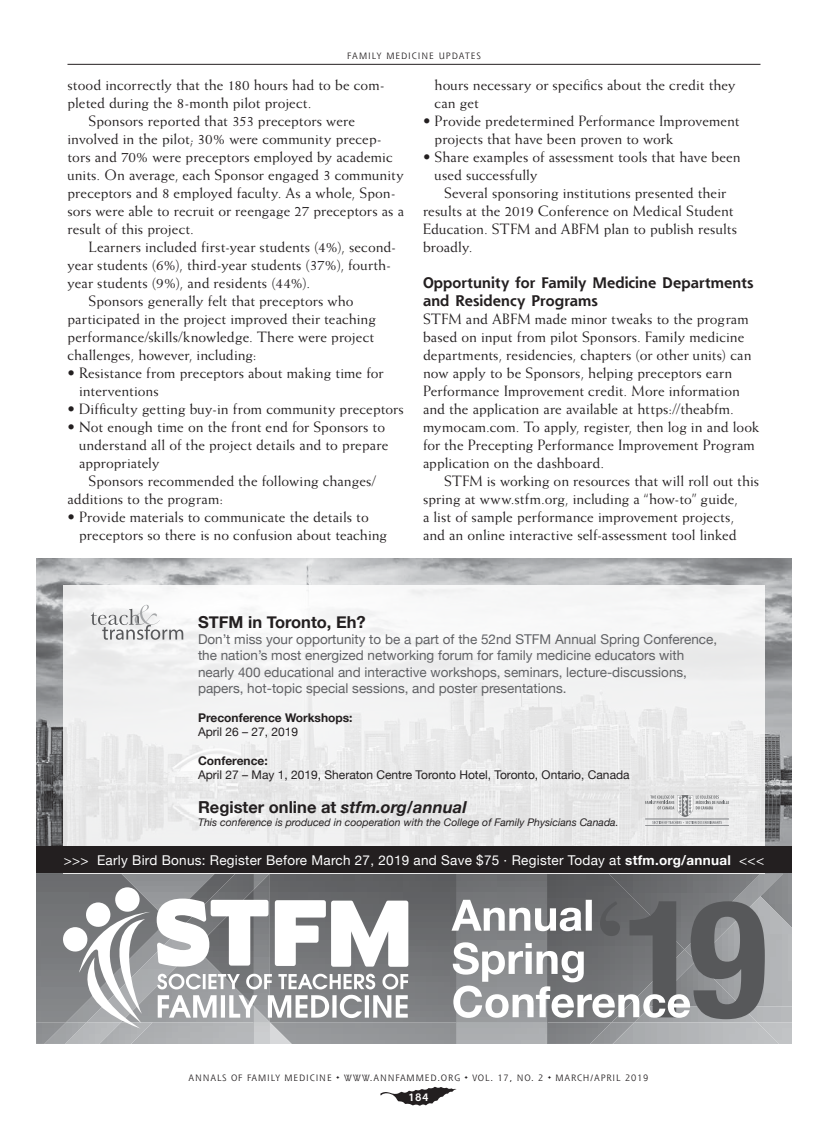
<style>
.page{position:relative;width:837px;height:1134px;background:#fff}
.page>*{position:absolute;margin:0;border:0;box-sizing:border-box;transform-origin:0 0}
.t1{font:700 16.5px "Helvetica Neue";color:#231f20}
.t2{font:15px/18px "Weiss Std";letter-spacing:.005em;color:#231f20}
.t3{font:700 15px/18px "Shannon Std";color:#231f20}
.t4{font:13.5px/16.2px "Helvetica Neue";color:#606164}
.t5{font:13.5px "Helvetica Neue";letter-spacing:.02em;color:#fff}
.t6{font:12px "Helvetica Neue";color:#231f20}
.t7{font:700 12px "Helvetica Neue";color:#231f20}
.t8{font:italic 10.5px "Helvetica Neue";color:#231f20}
.t9{font:700 10.5px "Shannon Std";color:#fff}
.t10{font:9px "Shannon Std";letter-spacing:.1em;color:#231f20}
.s1{font-style:italic}
.s2{font-weight:700}
</style>
<div class="page">
<hr style="left:68px;top:64px;width:692px;height:1px;background:#231f20">
<svg style="left:380px;top:1087px;width:77px;height:19px"></svg>
<img style="left:36px;top:558px;width:756px;height:288px">
<img style="left:178px;top:873px;width:76px;height:26px">
<div style="left:456px;top:873px;width:91px;height:27px;background:#707174"></div>
<img style="left:254px;top:873px;width:202px;height:149px">
<img style="left:254px;top:1022px;width:197px;height:22px">
<img style="left:196px;top:889px;width:58px;height:10px">
<img style="left:36px;top:873px;width:132px;height:149px">
<img style="left:36px;top:1022px;width:63px;height:22px">
<img style="left:151px;top:948px;width:103px;height:96px">
<img style="left:99px;top:1022px;width:54px;height:22px">
<div style="left:547px;top:873px;width:61px;height:27px;background:#5b5c5e"></div>
<img style="left:765px;top:1022px;width:27px;height:22px">
<img style="left:761px;top:873px;width:31px;height:23px">
<img style="left:761px;top:896px;width:31px;height:110px">
<img style="left:608px;top:873px;width:153px;height:27px">
<svg style="left:275px;top:900px;width:133px;height:67px"></svg>
<svg style="left:157px;top:899px;width:112px;height:68px"></svg>
<svg style="left:157px;top:974px;width:251px;height:15px"></svg>
<svg style="left:158px;top:995px;width:250px;height:28px"></svg>
<svg style="left:63px;top:887px;width:88px;height:142px"></svg>
<svg style="left:451px;top:900px;width:314px;height:144px"></svg>
<div style="left:63px;top:585px;width:702px;height:288px;background:linear-gradient(to right,#f0f0f1,#eee)"></div>
<svg style="left:91px;top:605px;width:92px;height:35px"></svg>
<hr style="left:645px;top:825px;width:84px;height:1px;background:#7f8184">
<svg style="left:645px;top:795px;width:84px;height:29px"></svg>
<div style="left:36px;top:846px;width:756px;height:27px;background:#231f20"></div>
<p class="t10" style="left:347px;top:51px;width:135px">FAMILY MEDICINE UPDATES</p>
<p class="t2" style="left:68px;top:76px;width:319px">stood incorrectly that the 180 hours had to be com-</p>
<p class="t2" style="left:68px;top:94px;width:245px">pleted during the 8-month pilot project.</p>
<p class="t2" style="left:88px;top:112px;width:268px">Sponsors reported that 353 preceptors were</p>
<p class="t2" style="left:68px;top:130px;width:316px">involved in the pilot; 30% were community precep-</p>
<p class="t2" style="left:68px;top:148px;width:327px">tors and 70% were preceptors employed by academic</p>
<p class="t2" style="left:68px;top:166px;width:338px">units. On average, each Sponsor engaged 3 community</p>
<p class="t2" style="left:68px;top:184px;width:330px">preceptors and 8 employed faculty. As a whole, Spon-</p>
<p class="t2" style="left:68px;top:202px;width:338px">sors were able to recruit or reengage 27 preceptors as a</p>
<p class="t2" style="left:68px;top:220px;width:128px">result of this project.</p>
<p class="t2" style="left:88px;top:238px;width:309px">Learners included first-year students (4%), second-</p>
<p class="t2" style="left:68px;top:256px;width:325px">year students (6%), third-year students (37%), fourth-</p>
<p class="t2" style="left:68px;top:274px;width:244px">year students (9%), and residents (44%).</p>
<p class="t2" style="left:88px;top:292px;width:267px">Sponsors generally felt that preceptors who</p>
<p class="t2" style="left:68px;top:310px;width:310px">participated in the project improved their teaching</p>
<p class="t2" style="left:68px;top:328px;width:308px">performance/skills/knowledge. There were project</p>
<p class="t2" style="left:68px;top:346px;width:191px">challenges, however, including:</p>
<p class="t2" style="left:79px;top:364px;width:306px;text-indent:-12px">• Resistance from preceptors about making time for interventions</p>
<p class="t2" style="left:68px;top:400px;width:338px">• Difficulty getting buy-in from community preceptors</p>
<p class="t2" style="left:79px;top:418px;width:311px;text-indent:-12px">• Not enough time on the front end for Sponsors to understand all of the project details and to prepare appropriately</p>
<p class="t2" style="left:68px;top:472px;width:310px;text-indent:21px">Sponsors recommended the following changes/ additions to the program:</p>
<p class="t2" style="left:79px;top:508px;width:309px;text-indent:-12px">• Provide materials to communicate the details to preceptors so there is no confusion about teaching</p>
<p class="t2" style="left:435px;top:76px;width:303px">hours necessary or specifics about the credit they can get</p>
<p class="t2" style="left:435px;top:112px;width:307px;text-indent:-12px">• Provide predetermined Performance Improvement projects that have been proven to work</p>
<p class="t2" style="left:435px;top:148px;width:308px;text-indent:-12px">• Share examples of assessment tools that have been used successfully</p>
<p class="t2" style="left:423px;top:184px;width:316px;text-indent:21px">Several sponsoring institutions presented their results at the 2019 Conference on Medical Student Education. STFM and ABFM plan to publish results broadly.</p>
<p class="t3" style="left:423px;top:273px;width:332px">Opportunity for Family Medicine Departments and Residency Programs</p>
<p class="t2" style="left:423px;top:310px;width:338px">STFM and ABFM made minor tweaks to the program based on input from pilot Sponsors. Family medicine departments, residencies, chapters (or other units) can now apply to be Sponsors, helping preceptors earn Performance Improvement credit. More information and the application are available at https://theabfm. mymocam.com. To apply, register, then log in and look for the Precepting Performance Improvement Program application on the dashboard.</p>
<p class="t2" style="left:423px;top:472px;width:338px;text-indent:21px">STFM is working on resources that will roll out this spring at www.stfm.org, including a “how-to” guide,<br>a list of sample performance improvement projects, and an online interactive self-assessment tool linked</p>
<p class="t1" style="left:198px;top:609px;width:169px">STFM in Toronto, Eh?</p>
<p class="t4" style="left:198px;top:632px;width:521px">Don’t miss your opportunity to be a part of the 52nd STFM Annual Spring Conference, the nation’s most energized networking forum for family medicine educators with nearly 400 educational and interactive workshops, seminars, lecture-discussions, papers, hot-topic special sessions, and poster presentations.</p>
<p class="t7" style="left:198px;top:708px;width:156px">Preconference Workshops:</p>
<p class="t6" style="left:198px;top:723px;width:102px">April 26 – 27, 2019</p>
<p class="t7" style="left:198px;top:751px;width:71px">Conference:</p>
<p class="t6" style="left:198px;top:766px;width:433px">April 27 – May 1, 2019, Sheraton Centre Toronto Hotel, Toronto, Ontario, Canada</p>
<p class="t1" style="left:198px;top:795px;width:270px">Register online at <span class="s1">stfm.org/annual</span></p>
<p class="t8" style="left:198px;top:815px;width:422px">This conference is produced in cooperation with the College of Family Physicians Canada.</p>
<p class="t5" style="left:64px;top:850px;width:702px">&gt;&gt;&gt; Early Bird Bonus: Register Before March 27, 2019 and Save $75 · Register Today at <span class="s2">stfm.org/annual</span> &lt;&lt;&lt;</p>
<p class="t10" style="left:189px;top:1072px;width:461px">ANNALS OF FAMILY MEDICINE ✦ WWW.ANNFAMMED.ORG ✦ VOL. 17, NO. 2 ✦ MARCH/APRIL 2019</p>
<p class="t9" style="left:408px;top:1090px;width:22px">184</p>
</div>
